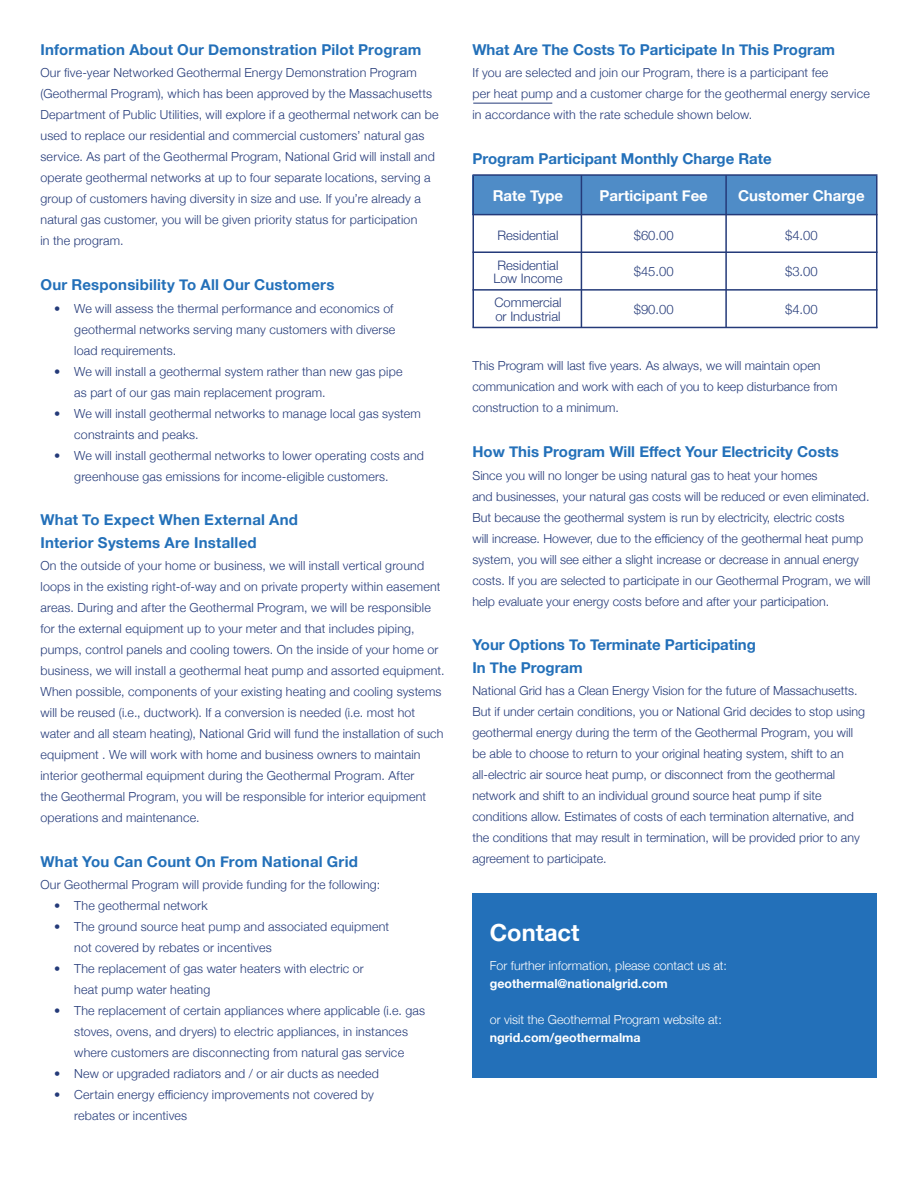
<style>
.page{position:relative;width:918px;height:1188px;background:#fff}
.page>*{position:absolute;margin:0;border:0;box-sizing:border-box;transform-origin:0 0}
.t1{font:700 23.55px "Helvetica Neue";color:#fff}
.t2{font:700 15px/22.4px "Helvetica Neue";color:#2370b9}
.t3{font:700 15px "Helvetica Neue";color:#fff}
.t4{font:300 13.05px/13.5px "Helvetica Neue";color:#243a79;text-align:center}
.t5{font:300 12.45px/21px "Helvetica Neue";letter-spacing:.01em;color:#243a79}
.t6{font:300 12.45px/18px "Helvetica Neue";color:#fff}
.t7{font:700 12.45px "Helvetica Neue";color:#fff}
.s1{font-weight:700}
</style>
<div class="page">
<div style="left:472px;top:893px;width:406px;height:185px;background:#2370b9"></div>
<hr style="left:472px;top:327px;width:406px;height:1px;background:#243a79">
<div style="left:472px;top:175px;width:405px;height:40px;background:#4f8cc7"></div>
<hr style="left:472px;top:251px;width:406px;height:2px;background:#243a79">
<hr style="left:472px;top:289px;width:406px;height:2px;background:#243a79">
<hr style="left:581px;top:175px;width:1px;height:153px;background:#243a79">
<hr style="left:725px;top:175px;width:2px;height:153px;background:#243a79">
<hr style="left:472px;top:214px;width:406px;height:1px;background:#243a79">
<hr style="left:472px;top:176px;width:2px;height:151px;background:#243a79">
<hr style="left:876px;top:176px;width:2px;height:152px;background:#243a79">
<hr style="left:472px;top:174px;width:406px;height:2px;background:#243a79">
<hr style="left:473px;top:103px;width:79px;height:1px;background:#243a79">
<p class="t2" style="left:40px;top:39px;width:383px">Information About Our Demonstration Pilot Program</p>
<p class="t5" style="left:40px;top:62px;width:400px">Our five-year Networked Geothermal Energy Demonstration Program (Geothermal Program ,) which has been approved by the Massachusetts Department of Public Utilities, will explore aif geothermal network can be used to replace our residential and commercial customers’ natural gas service. As part of the Geothermal Program, National Grid will install and operate geothermal networks at up to four separate locations, serving a group of customers having diversity in size and use If. you r e’ already a natural gas customer, you will be given priority status for participation<br>in the program.</p>
<p class="t2" style="left:40px;top:274px;width:295px">Our Responsibility To All Our Customers</p>
<p class="t5" style="left:74px;top:297px;width:321px">We will assess the thermal performance and economics of</p>
<p class="t5" style="left:54px;top:297px;width:8px">•</p>
<p class="t5" style="left:54px;top:360px;width:8px">•</p>
<p class="t5" style="left:54px;top:402px;width:8px">•</p>
<p class="t5" style="left:54px;top:444px;width:8px">•</p>
<p class="t5" style="left:74px;top:318px;width:323px">geothermal networks serving many customers with diverse load requirements.</p>
<p class="t5" style="left:74px;top:360px;width:330px">We will install a geothermal system rather than new gas pipe</p>
<p class="t5" style="left:74px;top:381px;width:253px">as part of our gas main replacement program.</p>
<p class="t5" style="left:74px;top:402px;width:348px">We will install geothermal networks to manage local gas system</p>
<p class="t5" style="left:74px;top:423px;width:126px">constraints and peaks.</p>
<p class="t5" style="left:74px;top:444px;width:351px">We will install geothermal networks to lower operating costs and</p>
<p class="t5" style="left:74px;top:465px;width:316px">greenhouse gas emissions for income-eligible customers.</p>
<p class="t2" style="left:40px;top:509px;width:259px">What To Expect When External And<br>Interior Systems Are Installed</p>
<p class="t5" style="left:40px;top:554px;width:406px">On the outside of your home or business, we will install vertical ground loops in the existing right-of-way and on private property within easement areas. During and after the Geothermal Program, we will be responsible for the external equipment up to your meter and that includes piping, pumps, control panels and cooling towers. On the inside of your home or business, we will install a geothermal heat pump and assorted equipment.<br>When possible, components of your existing heating and cooling systems will be reused e. i( ., ductwork aI f.) conversion is needed .e. i( most hot water and all steam heating ,) National Grid will fund the installation of such equipment . We will work with home and business owners to maintain interior geothermal equipment during the Geothermal Program. After<br>the Geothermal Program, you will be responsible for interior equipment operations and maintenance.</p>
<p class="t2" style="left:40px;top:850px;width:319px">What You Can Count On From National Grid</p>
<p class="t5" style="left:40px;top:873px;width:341px">Our Geothermal Program will provide funding for the following:</p>
<p class="t5" style="left:74px;top:894px;width:135px">The geothermal network</p>
<p class="t5" style="left:54px;top:894px;width:8px">•</p>
<p class="t5" style="left:54px;top:915px;width:8px">•</p>
<p class="t5" style="left:54px;top:957px;width:8px">•</p>
<p class="t5" style="left:54px;top:999px;width:8px">•</p>
<p class="t5" style="left:54px;top:1062px;width:8px">•</p>
<p class="t5" style="left:54px;top:1083px;width:8px">•</p>
<p class="t5" style="left:74px;top:915px;width:316px">The ground source heat pump and associated equipment</p>
<p class="t5" style="left:74px;top:936px;width:199px">not covered by rebates or incentives</p>
<p class="t5" style="left:74px;top:957px;width:291px">The replacement of gas water heaters with electric or</p>
<p class="t5" style="left:74px;top:978px;width:138px">heat pump water heating</p>
<p class="t5" style="left:74px;top:999px;width:353px">The replacement of certain appliances where applicable .e. i( g a s</p>
<p class="t5" style="left:74px;top:1020px;width:335px">stoves, ovens, and dryers) to electric appliances in, instances where customers are disconnecting from natural gas service</p>
<p class="t5" style="left:74px;top:1062px;width:306px">New or upgraded radiators and / or air ducts as needed</p>
<p class="t5" style="left:74px;top:1083px;width:301px">Certain energy efficiency improvements not covered by</p>
<p class="t5" style="left:74px;top:1104px;width:114px">rebates or incentives</p>
<p class="t2" style="left:472px;top:39px;width:364px">What Are The Costs To Participate In This Program</p>
<p class="t5" style="left:472px;top:62px;width:399px">If you are selected and join our Program, there is a participant fee<br>per heat pump and a customer charge for the geothermal energy service in accordance with the rate schedule shown below.</p>
<p class="t2" style="left:472px;top:148px;width:301px">Program Participant Monthly Charge Rate</p>
<p class="t3" style="left:738px;top:184px;width:128px">Customer Charge</p>
<p class="t3" style="left:493px;top:184px;width:72px">Rate Type</p>
<p class="t4" style="left:498px;top:227px;width:62px">Residential</p>
<p class="t4" style="left:493px;top:257px;width:71px">Residential<br>Low Income</p>
<p class="t4" style="left:494px;top:295px;width:69px;text-align:left">Commercial or Industrial</p>
<p class="t3" style="left:600px;top:184px;width:110px">Participant Fee</p>
<p class="t4" style="left:634px;top:227px;width:41px">$60.00</p>
<p class="t4" style="left:634px;top:264px;width:41px">$45.00</p>
<p class="t4" style="left:634px;top:302px;width:41px">$90.00</p>
<p class="t4" style="left:785px;top:227px;width:34px">$4.00</p>
<p class="t4" style="left:785px;top:264px;width:34px">$3.00</p>
<p class="t4" style="left:785px;top:302px;width:34px">$4.00</p>
<p class="t5" style="left:472px;top:355px;width:367px">This Program will last five years. As always, we will maintain open communication and work with each of you to keep disturbance from construction to a minimum.</p>
<p class="t2" style="left:472px;top:441px;width:368px">How This Program Will Effect Your Electricity Costs</p>
<p class="t5" style="left:472px;top:464px;width:347px">Since you will no longer be using natural gas to heat your homes</p>
<p class="t5" style="left:472px;top:485px;width:399px">and businesses, your natural gas costs will be reduced or even eliminated.</p>
<p class="t5" style="left:472px;top:506px;width:373px">But because the geothermal system is run by electricity, electric costs</p>
<p class="t5" style="left:472px;top:527px;width:392px">will increase. However, due to the efficiency of the geothermal heat pump</p>
<p class="t5" style="left:472px;top:548px;width:400px">system, you will see either a slight increase or decrease in annual energy costs If. you are selected to participate in our Geothermal Program, we will help evaluate your energy costs before and after your participation.</p>
<p class="t2" style="left:472px;top:634px;width:285px">Your Options To Terminate Participating<br>In The Program</p>
<p class="t5" style="left:472px;top:679px;width:394px">National Grid has a Clean Energy Vision for the future of Massachusetts.<br>But if under certain conditions, you or National Grid decides to stop using geothermal energy during the term of the Geothermal Program, you will be able to choose to return to your original heating system, shift to an all-electric air source heat pump, or disconnect from the geothermal network and shift to an individual ground source heat pump if site conditions allow. Estimates of costs of each termination alternative, and the conditions that may result in termination, will be provided prior to any agreement to participate.</p>
<p class="t1" style="left:490px;top:914px;width:91px">Contact</p>
<p class="t6" style="left:490px;top:955px;width:239px">For further information, please contact us at: <span class="s1">geothermal@nationalgrid.com</span></p>
<p class="t6" style="left:490px;top:1009px;width:234px">or visit the Geothermal Program website at:</p>
<p class="t7" style="left:490px;top:1028px;width:152px">ngrid.com/geothermalma</p>
</div>
